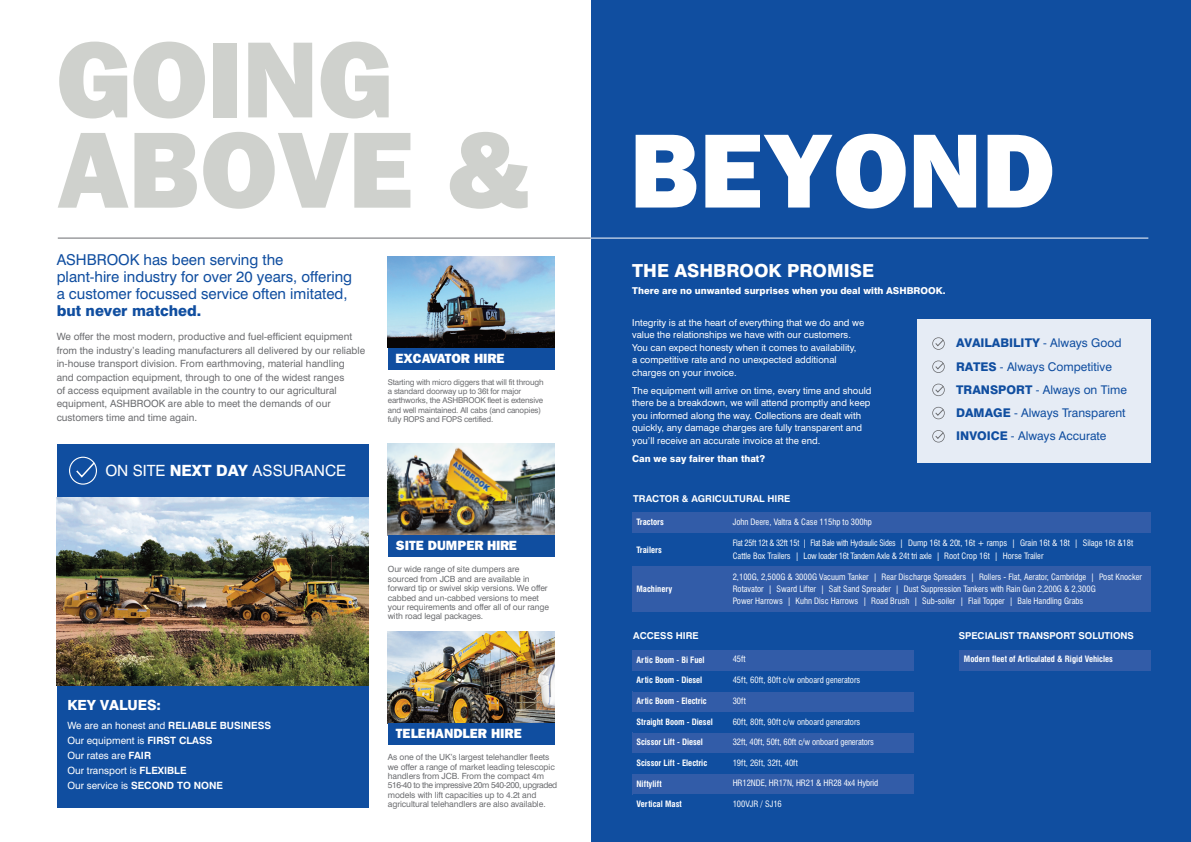
<style>
.page{position:relative;width:1191px;height:842px;background:#fff}
.page>*{position:absolute;margin:0;border:0;box-sizing:border-box;transform-origin:0 0}
.t1{font:800 108.9px/90.3px "Franklin Gothic";color:#cfd1cd}
.t2{font:800 106px "Franklin Gothic";color:#fff}
.t3{font:800 18px "Swiss 721 BT";color:#fff}
.t4{font:15.5px "Swiss 721 BT";color:#fff}
.t5{font:15px/17px "Swiss 721 BT";color:#104ea0}
.t6{font:800 14px "Swiss 721 BT";color:#fff}
.t7{font:800 13.4px "Franklin Gothic";color:#fff}
.t8{font:12px "Swiss 721 BT";color:#104ea0}
.t9{font:800 12px "Swiss 721 BT";color:#104ea0}
.t10{font:10px/13.4px "Swiss 721 BT";color:#6c6d70}
.t11{font:10px "Swiss 721 BT";color:#fff}
.t12{font:9.5px/12.4px "Swiss 721 BT";color:#fff}
.t13{font:800 9.5px "Swiss 721 BT";color:#fff}
.t14{font:700 9.5px "Swiss 721 BT";color:#fff}
.t15{font:condensed 8.6px "Swiss 721 BT";color:#fff}
.t16{font:700 condensed 8.6px "Swiss 721 BT";color:#fff}
.t17{font:condensed 8.6px "Swiss 721 BT";color:#fff;scale:.94 1}
.t18{font:8.5px/9.4px "Swiss 721 BT";letter-spacing:-.01em;color:#6c6d70}
.t19{font:8px/9.4px "Swiss 721 BT";letter-spacing:-.02em;color:#6c6d70}
.s1{font-weight:800}
.s2{font-weight:700}
.s3{font-weight:400}
</style>
<div class="page">
<div style="left:57px;top:444px;width:311px;height:363px;background:#104ea0"></div>
<hr style="left:58px;top:238px;width:533px;height:1px;background:#6c6d70">
<svg style="left:69px;top:457px;width:28px;height:28px"></svg>
<img style="left:57px;top:498px;width:311px;height:187px">
<img style="left:388px;top:256px;width:166px;height:92px">
<div style="left:388px;top:348px;width:166px;height:22px;background:#104ea0"></div>
<img style="left:388px;top:444px;width:166px;height:91px">
<div style="left:388px;top:535px;width:166px;height:22px;background:#104ea0"></div>
<img style="left:388px;top:631px;width:166px;height:92px">
<div style="left:388px;top:723px;width:166px;height:22px;background:#104ea0"></div>
<div style="left:591px;top:0;width:600px;height:842px;background:#104ea0"></div>
<hr style="left:591px;top:238px;width:557px;height:1px;background:#fff">
<div style="left:916px;top:319px;width:234px;height:143px;background:#e6ecf5"></div>
<svg style="left:932px;top:337px;width:12px;height:13px"></svg>
<svg style="left:932px;top:360px;width:12px;height:13px"></svg>
<svg style="left:932px;top:384px;width:12px;height:12px"></svg>
<svg style="left:932px;top:407px;width:12px;height:12px"></svg>
<svg style="left:932px;top:430px;width:12px;height:12px"></svg>
<div style="left:632px;top:512px;width:518px;height:21px;background:#325ca8"></div>
<div style="left:632px;top:567px;width:518px;height:45px;background:#325ca8"></div>
<div style="left:632px;top:650px;width:282px;height:21px;background:#325ca8"></div>
<div style="left:958px;top:650px;width:192px;height:21px;background:#325ca8"></div>
<div style="left:632px;top:691px;width:282px;height:21px;background:#325ca8"></div>
<div style="left:632px;top:733px;width:282px;height:20px;background:#325ca8"></div>
<div style="left:632px;top:774px;width:282px;height:20px;background:#325ca8"></div>
<p class="t1" style="left:57px;top:44px;width:476px">GOING<br>ABOVE &amp;</p>
<p class="t5" style="left:57px;top:253px;width:297px">ASHBROOK has been serving the<br>plant-hire industry for over 20 years, offering a customer focussed service often imitated, <span class="s1">but never matched.</span></p>
<p class="t10" style="left:57px;top:331px;width:310px">We offer the most modern, productive and fuel-efficient equipment from the industry’s leading manufacturers all delivered by our reliable in-house transport division. From earthmoving, material handling<br>and compaction equipment, through to one of the widest ranges<br>of access equipment available in the country to our agricultural equipment, ASHBROOK are able to meet the demands of our customers time and time again.</p>
<p class="t4" style="left:105px;top:465px;width:242px">ON SITE <span class="s1">NEXT DAY</span> ASSURANCE</p>
<p class="t7" style="left:395px;top:354px;width:111px">EXCAVATOR HIRE</p>
<p class="t19" style="left:388px;top:378px;width:157px">Starting with micro diggers that will fit through a standard doorway up to 36t for major earthworks, the ASHBROOK fleet is extensive and well maintained. All cabs (and canopies) fully ROPS and FOPS certified.</p>
<p class="t7" style="left:396px;top:541px;width:122px">SITE DUMPER HIRE</p>
<p class="t18" style="left:388px;top:566px;width:163px">Our wide range of site dumpers are sourced from JCB and are available in forward tip or swivel skip versions. We offer cabbed and un-cabbed versions to meet your requirements and offer all of our range with road legal packages.</p>
<p class="t6" style="left:67px;top:698px;width:95px">KEY VALUES:</p>
<p class="t11" style="left:67px;top:722px;width:205px">We are an honest and <span class="s2">RELIABLE BUSINESS</span></p>
<p class="t11" style="left:67px;top:737px;width:147px">Our equipment is <span class="s2">FIRST CLASS</span></p>
<p class="t11" style="left:67px;top:752px;width:85px">Our rates are <span class="s2">FAIR</span></p>
<p class="t11" style="left:67px;top:767px;width:121px">Our transport is <span class="s2">FLEXIBLE</span></p>
<p class="t11" style="left:67px;top:782px;width:157px">Our service is <span class="s2">SECOND TO NONE</span></p>
<p class="t7" style="left:396px;top:729px;width:127px">TELEHANDLER HIRE</p>
<p class="t18" style="left:388px;top:753px;width:171px">As one of the UK’s largest telehandler fleets we offer a range of market leading telescopic handlers from JCB. From the compact 4m 516-40 to the impressive 20m 540-200, upgraded models with lift capacities up to 4.2t and agricultural telehandlers are also available.</p>
<p class="t2" style="left:630px;top:135px;width:425px">BEYOND</p>
<p class="t3" style="left:632px;top:262px;width:243px">THE ASHBROOK PROMISE</p>
<p class="t13" style="left:632px;top:286px;width:315px">There are no unwanted surprises when you deal with ASHBROOK.</p>
<p class="t12" style="left:632px;top:317px;width:233px">Integrity is at the heart of everything that we do and we value the relationships we have with our customers.<br>You can expect honesty when it comes to availability,<br>a competitive rate and no unexpected additional charges on your invoice.</p>
<p class="t12" style="left:632px;top:385px;width:241px">The equipment will arrive on time, every time and should there be a breakdown, we will attend promptly and keep you informed along the way. Collections are dealt with quickly, any damage charges are fully transparent and you’ll receive an accurate invoice at the end.</p>
<p class="t13" style="left:632px;top:454px;width:134px">Can we say fairer than that?</p>
<p class="t9" style="left:956px;top:337px;width:167px">AVAILABILITY <span class="s3">- Always Good</span></p>
<p class="t8" style="left:956px;top:362px;width:157px"><span class="s1">RATES</span> - Always Competitive</p>
<p class="t8" style="left:956px;top:385px;width:172px"><span class="s1">TRANSPORT</span> - Always on Time</p>
<p class="t8" style="left:956px;top:408px;width:171px"><span class="s1">DAMAGE</span> - Always Transparent</p>
<p class="t8" style="left:956px;top:432px;width:152px"><span class="s1">INVOICE</span> - Always Accurate</p>
<p class="t14" style="left:633px;top:494px;width:159px">TRACTOR &amp; AGRICULTURAL HIRE</p>
<p class="t16" style="left:636px;top:519px;width:29px">Tractors</p>
<p class="t15" style="left:732px;top:518px;width:141px">John Deere, Valtra &amp; Case 115hp to 300hp</p>
<p class="t16" style="left:636px;top:547px;width:27px">Trailers</p>
<p class="t16" style="left:636px;top:585px;width:37px">Machinery</p>
<p class="t17" style="left:732px;top:540px;width:427px">Flat 25ft 12t &amp; 32ft 15t | Flat Bale with Hydraulic Sides | Dump 16t &amp; 20t, 16t + ramps | Grain 16t &amp; 18t | Silage 16t &amp;18t</p>
<p class="t15" style="left:732px;top:573px;width:411px">2,100G, 2,500G &amp; 3000G Vacuum Tanker | Rear Discharge Spreaders | Rollers - Flat, Aerator, Cambridge | Post Knocker</p>
<p class="t15" style="left:732px;top:552px;width:312px">Cattle Box Trailers | Low loader 16t Tandem Axle &amp; 24t tri axle | Root Crop 16t | Horse Trailer</p>
<p class="t15" style="left:732px;top:585px;width:364px">Rotavator | Sward Lifter | Salt Sand Spreader | Dust Suppression Tankers with Rain Gun 2,200G &amp; 2,300G</p>
<p class="t15" style="left:732px;top:597px;width:352px">Power Harrows | Kuhn Disc Harrows | Road Brush | Sub-soiler | Flail Topper | Bale Handling Grabs</p>
<p class="t14" style="left:633px;top:631px;width:67px">ACCESS HIRE</p>
<p class="t14" style="left:958px;top:631px;width:177px">SPECIALIST TRANSPORT SOLUTIONS</p>
<p class="t16" style="left:636px;top:656px;width:70px">Artic Boom - Bi Fuel</p>
<p class="t15" style="left:732px;top:656px;width:15px">45ft</p>
<p class="t16" style="left:964px;top:656px;width:151px">Modern fleet of Articulated &amp; Rigid Vehicles</p>
<p class="t16" style="left:636px;top:677px;width:67px">Artic Boom - Diesel</p>
<p class="t15" style="left:732px;top:677px;width:129px">45ft, 60ft, 80ft c/w onboard generators</p>
<p class="t16" style="left:636px;top:718px;width:78px">Straight Boom - Diesel</p>
<p class="t15" style="left:732px;top:718px;width:129px">60ft, 80ft, 90ft c/w onboard generators</p>
<p class="t16" style="left:636px;top:759px;width:72px">Scissor Lift - Electric</p>
<p class="t15" style="left:732px;top:759px;width:67px">19ft, 26ft, 32ft, 40ft</p>
<p class="t16" style="left:636px;top:801px;width:47px">Vertical Mast</p>
<p class="t15" style="left:732px;top:800px;width:51px">100VJR / SJ16</p>
<p class="t16" style="left:636px;top:698px;width:72px">Artic Boom - Electric</p>
<p class="t15" style="left:732px;top:697px;width:15px">30ft</p>
<p class="t16" style="left:636px;top:739px;width:68px">Scissor Lift - Diesel</p>
<p class="t15" style="left:732px;top:738px;width:143px">32ft, 40ft, 50ft, 60ft c/w onboard generators</p>
<p class="t16" style="left:636px;top:780px;width:27px">Niftylift</p>
<p class="t15" style="left:732px;top:780px;width:147px">HR12NDE, HR17N, HR21 &amp; HR28 4x4 Hybrid</p>
</div>
